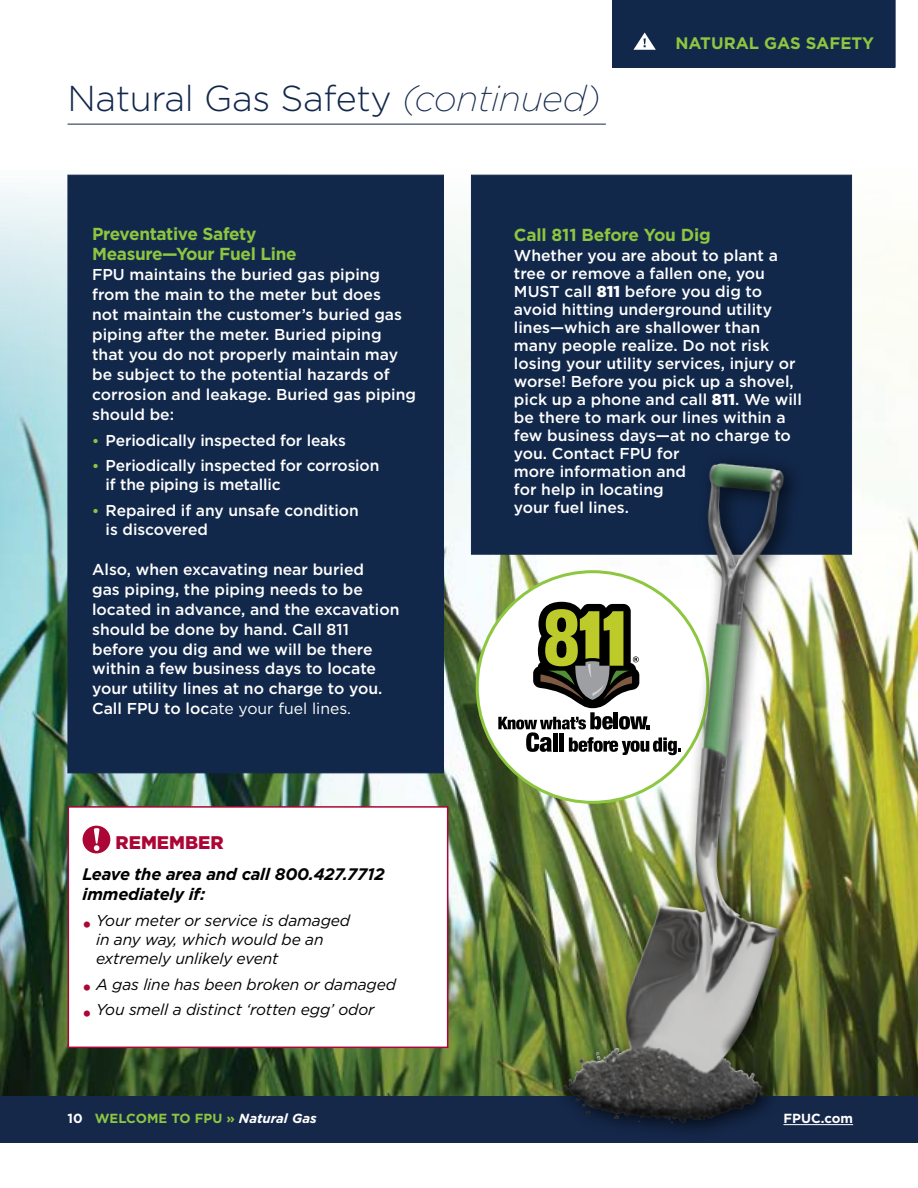
<style>
.page{position:relative;width:918px;height:1188px;background:#fff}
.page>*{position:absolute;margin:0;border:0;box-sizing:border-box;transform-origin:0 0}
.t1{font:300 36px "Gotham";letter-spacing:-.01em;color:#12284b}
.t2{font:900 18.3px "Gotham";letter-spacing:.005em;color:#ab0635}
.t3{font:700 17.4px/20.9px "Gotham";letter-spacing:-.02em;color:#8dc63f}
.t4{font:italic 700 16.65px/20px "Gotham";letter-spacing:-.01em;color:#000}
.t5{font:700 16.65px "Gotham";color:#8dc63f}
.t6{font:500 15.75px/20px "Gotham";color:#fff}
.t7{font:italic 15.75px/18.9px "Gotham";letter-spacing:-.01em;color:#000}
.t8{font:700 13.2px "Gotham";letter-spacing:.005em;color:#8dc63f}
.t9{font:700 13.2px "Gotham";letter-spacing:.005em;color:#fff}
.s1{font-weight:200;font-style:italic}
.s2{font-weight:700;font-size:14.25px;color:#8dc63f}
.s3{font-weight:400}
.s4{font-weight:900;font-style:normal;font-size:18.3px;color:#ab0635}
.s5{color:#fff}
.s6{font-style:italic;color:#fff}
.s7{font-weight:900}
</style>
<div class="page">
<img style="left:0;top:174px;width:918px;height:922px">
<div style="left:612px;top:0;width:284px;height:68px;background:#12284b"></div>
<div style="left:0;top:1096px;width:918px;height:46px;background:#15284a"></div>
<svg style="left:477px;top:572px;width:231px;height:230px"></svg>
<div style="left:68px;top:175px;width:376px;height:598px;background:#12284b;border:1px solid #12284b"></div>
<hr style="left:68px;top:124px;width:538px;height:1px;background:#12284b">
<svg style="left:498px;top:602px;width:24px;height:153px"></svg>
<div style="left:68px;top:807px;width:380px;height:240px;background:#fff"></div>
<div style="left:83px;top:826px;width:27px;height:27px;background:#ab0635;border-radius:50%"></div>
<svg style="left:94px;top:828px;width:5px;height:23px"></svg>
<div style="left:68px;top:806px;width:380px;height:242px;border:2px solid #ab0635"></div>
<div style="left:471px;top:175px;width:381px;height:380px;background:#12284b;border:1px solid #12284b"></div>
<img style="left:522px;top:461px;width:327px;height:682px">
<hr style="left:783px;top:1124px;width:70px;height:1px;background:#fff">
<h1 class="t1" style="left:68px;top:76px;width:535px">Natural Gas Safety <span class="s1">(continued)</span></h1>
<p class="t5" style="left:675px;top:32px;width:200px">NATURAL GAS SAFETY</p>
<p class="t3" style="left:92px;top:223px;width:206px">Preventative Safety<br>Measure—Your Fuel Line</p>
<p class="t6" style="left:92px;top:265px;width:325px">FPU maintains the buried gas piping from the main to the meter but does<br>not maintain the customer’s buried gas piping after the meter. Buried piping that you do not properly maintain may be subject to the potential hazards of corrosion and leakage. Buried gas piping should be:</p>
<p class="t6" style="left:92px;top:430px;width:255px"><span class="s2">•</span> Periodically inspected for leaks</p>
<p class="t6" style="left:106px;top:456px;width:275px;line-height:18.9px;text-indent:-14px"><span class="s2">•</span> Periodically inspected for corrosion if the piping is metallic</p>
<p class="t6" style="left:106px;top:501px;width:255px;line-height:18.9px;text-indent:-14px"><span class="s2">•</span> Repaired if any unsafe condition is discovered</p>
<p class="t6" style="left:92px;top:559px;width:309px">Also, when excavating near buried<br>gas piping, the piping needs to be located in advance, and the excavation should be done by hand. Call 811 before you dig and we will be there within a few business days to locate your utility lines at no charge to you.<br>Call FPU to loc<span class="s3">ate your fuel lines.</span></p>
<p class="t2" style="left:116px;top:830px;width:110px">REMEMBER</p>
<p class="t4" style="left:83px;top:865px;width:303px">Leave the area and call 800.427.7712 immediately if:</p>
<p class="t7" style="left:96px;top:911px;width:256px;text-indent:-13px"><span class="s4">•</span> Your meter or service is damaged in any way, which would be an extremely unlikely event</p>
<p class="t7" style="left:83px;top:974px;width:315px"><span class="s4">•</span> A gas line has been broken or damaged</p>
<p class="t7" style="left:83px;top:1000px;width:293px"><span class="s4">•</span> You smell a distinct ‘rotten egg’ odor</p>
<p class="t8" style="left:68px;top:1110px;width:251px"><span class="s5">10</span> WELCOME TO FPU » <span class="s6">Natural Gas</span></p>
<p class="t3" style="left:514px;top:224px;width:198px">Call 811 Before You Dig</p>
<p class="t6" style="left:514px;top:246px;width:289px;line-height:18px">Whether you are about to plant a tree or remove a fallen one, you<br>MUST call <span class="s7">811</span> before you dig to avoid hitting underground utility lines—which are shallower than many people realize. Do not risk losing your utility services, injury or worse! Before you pick up a shovel, pick up a phone and call <span class="s7">811</span>. We will be there to mark our lines within a few business days—at no charge to you. Contact FPU for<br>more information and<br>for help in locating<br>your fuel lines.</p>
<p class="t9" style="left:783px;top:1110px;width:71px">FPUC.com</p>
</div>
